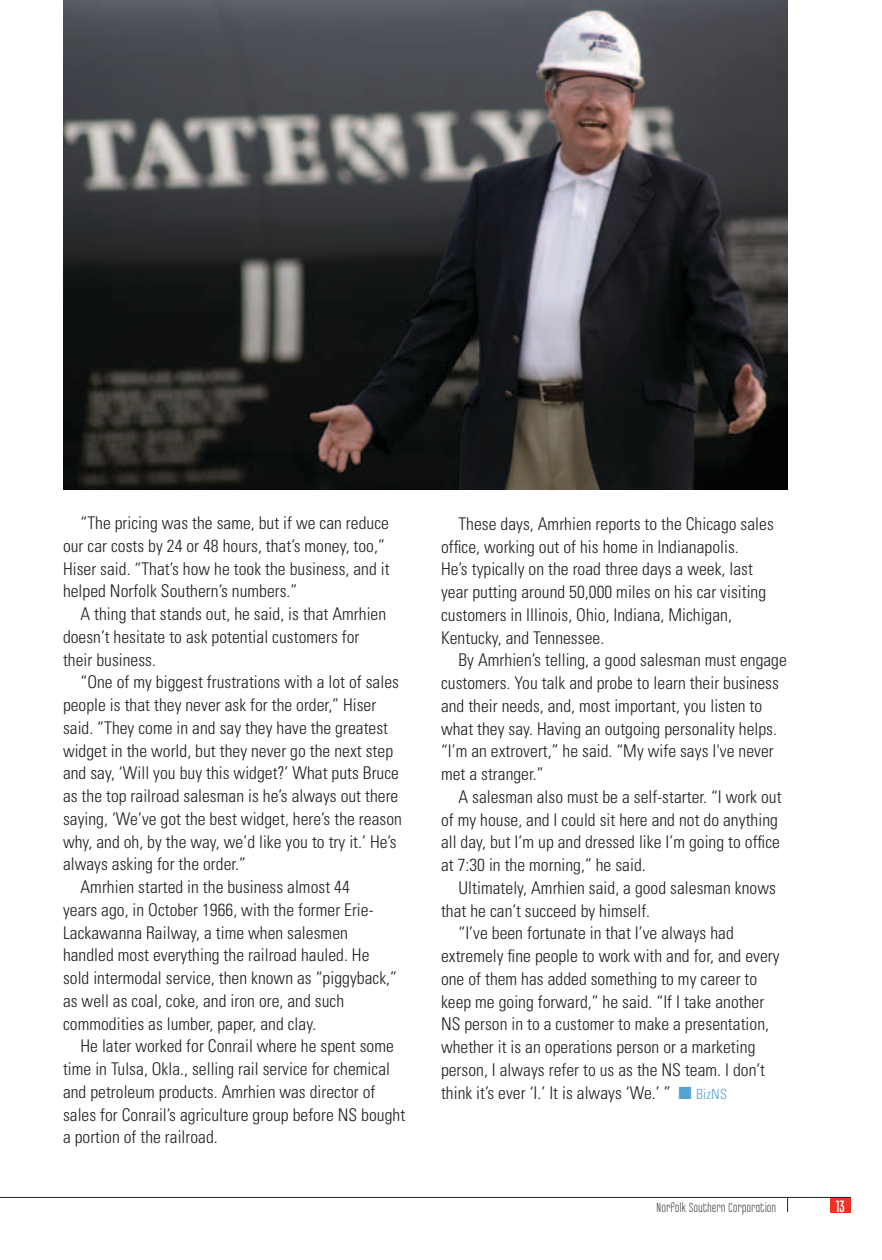
<style>
.page{position:relative;width:882px;height:1260px;background:#fff}
.page>*{position:absolute;margin:0;border:0;box-sizing:border-box;transform-origin:0 0}
.t1{font:300 condensed 17.5px/22.8px "Univers LT Std";letter-spacing:.005em;color:#231f20}
.t2{font:17.5px "Chalet Comprime Cologne Seventy";color:#fff;scale:.9 1}
.t3{font:14px "Chalet Comprime Milan Eighty";letter-spacing:.04em;color:#231f20}
.s1{color:#56a2d1}
.s2{font-size:14px;color:#56a2d1}
</style>
<div class="page">
<div style="left:831px;top:1197px;width:20px;height:15px;background:#ee3224"></div>
<hr style="left:0;top:1197px;width:851px;height:1px;background:#231f20">
<svg style="left:787px;top:1198px;width:1px;height:14px"></svg>
<img style="left:63px;top:0;width:724px;height:489px">
<p class="t1" style="left:63px;top:512px;width:328px;text-indent:18px">“The pricing was the same, but if we can reduce our car costs by 24 or 48 hours, that’s money, too,” Hiser said. “That’s how he took the business, and it helped Norfolk Southern’s numbers.”</p>
<p class="t1" style="left:63px;top:603px;width:325px;text-indent:18px">A thing that stands out, he said, is that Amrhien doesn’t hesitate to ask potential customers for their business.</p>
<p class="t1" style="left:80px;top:671px;width:320px">“One of my biggest frustrations with a lot of sales</p>
<p class="t1" style="left:63px;top:694px;width:315px">people is that they never ask for the order,” Hiser</p>
<p class="t1" style="left:63px;top:716px;width:327px">said. “They come in and say they have the greatest</p>
<p class="t1" style="left:63px;top:739px;width:332px">widget in the world, but they never go the next step</p>
<p class="t1" style="left:63px;top:762px;width:338px">and say, ‘Will you buy this widget?’ What puts Bruce</p>
<p class="t1" style="left:63px;top:785px;width:337px">as the top railroad salesman is he’s always out there</p>
<p class="t1" style="left:63px;top:807px;width:340px">saying, ‘We’ve got the best widget, here’s the reason</p>
<p class="t1" style="left:63px;top:830px;width:335px">why, and oh, by the way, we’d like you to try it.’ He’s</p>
<p class="t1" style="left:63px;top:853px;width:184px">always asking for the order.”</p>
<p class="t1" style="left:80px;top:876px;width:271px">Amrhien started in the business almost 44</p>
<p class="t1" style="left:63px;top:898px;width:312px">years ago, in October 1966, with the former Erie-</p>
<p class="t1" style="left:63px;top:921px;width:286px">Lackawanna Railway, a time when salesmen</p>
<p class="t1" style="left:63px;top:944px;width:308px">handled most everything the railroad hauled. He</p>
<p class="t1" style="left:63px;top:967px;width:335px">sold intermodal service, then known as “piggyback,”</p>
<p class="t1" style="left:63px;top:989px;width:283px">as well as coal, coke, and iron ore, and such</p>
<p class="t1" style="left:63px;top:1012px;width:255px">commodities as lumber, paper, and clay.</p>
<p class="t1" style="left:80px;top:1035px;width:315px">He later worked for Conrail where he spent some</p>
<p class="t1" style="left:63px;top:1058px;width:329px">time in Tulsa, Okla., selling rail service for chemical</p>
<p class="t1" style="left:63px;top:1080px;width:314px">and petroleum products. Amrhien was director of</p>
<p class="t1" style="left:63px;top:1103px;width:344px">sales for Conrail’s agriculture group before NS bought</p>
<p class="t1" style="left:63px;top:1126px;width:156px">a portion of the railroad.</p>
<p class="t1" style="left:441px;top:512px;width:334px;text-indent:18px">These days, Amrhien reports to the Chicago sales office, working out of his home in Indianapolis.<br>He’s typically on the road three days a week, last year putting around 50,000 miles on his car visiting customers in Illinois, Ohio, Indiana, Michigan, Kentucky, and Tennessee.</p>
<p class="t1" style="left:441px;top:649px;width:347px;text-indent:18px">By Amrhien’s telling, a good salesman must engage customers. You talk and probe to learn their business and their needs, and, most important, you listen to what they say. Having an outgoing personality helps. “I’m an extrovert,” he said. “My wife says I've never met a stranger.”</p>
<p class="t1" style="left:441px;top:785px;width:342px;text-indent:18px">A salesman also must be a self-starter. “I work out of my house, and I could sit here and not do anything all day, but I’m up and dressed like I’m going to office at 7:30 in the morning,” he said.</p>
<p class="t1" style="left:458px;top:876px;width:319px">Ultimately, Amrhien said, a good salesman knows</p>
<p class="t1" style="left:441px;top:899px;width:211px">that he can’t succeed by himself.</p>
<p class="t1" style="left:458px;top:922px;width:277px">“I’ve been fortunate in that I’ve always had</p>
<p class="t1" style="left:441px;top:945px;width:340px">extremely fine people to work with and for, and every</p>
<p class="t1" style="left:441px;top:967px;width:318px">one of them has added something to my career to</p>
<p class="t1" style="left:441px;top:990px;width:325px">keep me going forward,” he said. “If I take another</p>
<p class="t1" style="left:441px;top:1013px;width:330px">NS person in to a customer to make a presentation,</p>
<p class="t1" style="left:441px;top:1036px;width:316px">whether it is an operations person or a marketing</p>
<p class="t1" style="left:441px;top:1058px;width:325px">person, I always refer to us as the NS team. I don’t</p>
<p class="t1" style="left:441px;top:1081px;width:288px">think it’s ever ‘I.’ It is always ‘We.’ ” <span class="s1">■</span> <span class="s2">BizNS</span></p>
<p class="t3" style="left:657px;top:1200px;width:121px">Norfolk Southern Corporation</p>
<p class="t2" style="left:836px;top:1197px;width:11px">13</p>
</div>
